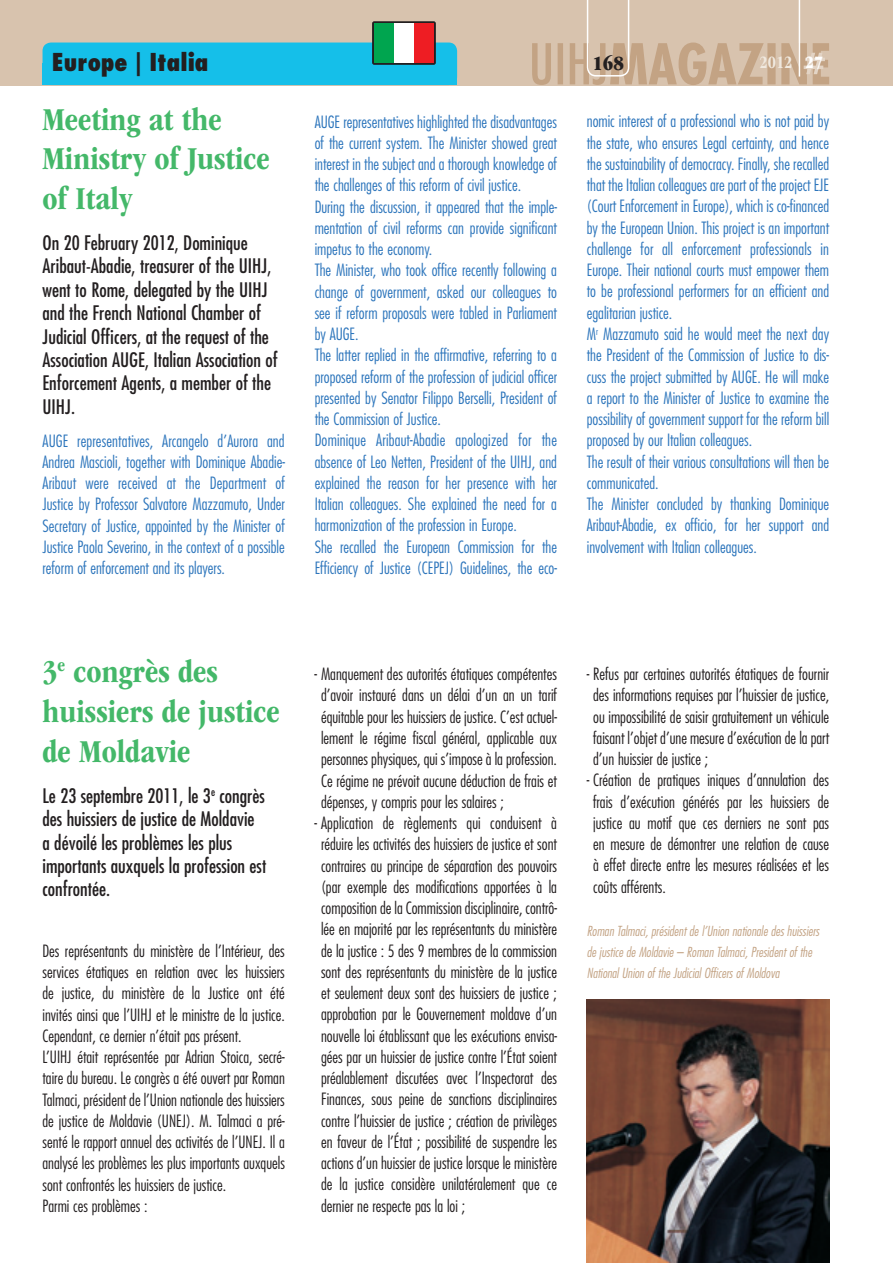
<style>
.page{position:relative;width:893px;height:1263px;background:#fff}
.page>*{position:absolute;margin:0;border:0;box-sizing:border-box;transform-origin:0 0}
.t1{font:700 condensed 33px/39.6px "ITC Garamond Std";color:#44b869}
.t2{font:800 condensed 24px "Futura Std";color:#231f20}
.t3{font:21px "ITC Garamond Std Ult Cond";color:#231f20}
.t4{font:condensed 19.5px/23.4px "Futura Std";color:#231f20}
.t5{font:700 condensed 18px "ITC Garamond Std";color:#f0e9df}
.t6{font:300 condensed 16.5px/21.3px "Futura Std";color:#231f20;text-align:justify}
.t7{font:300 condensed 16.5px/21.3px "Futura Std";color:#2e76bc}
.t8{font:italic 300 condensed 13.5px/21.3px "Futura Std";color:#c3a384}
.s1{font-family:"ITC Garamond Std Ult Cond";font-weight:400;font-stretch:normal;color:#fff}
</style>
<div class="page">
<div style="left:0;top:0;width:893px;height:85px;background:#d8c3ae"></div>
<svg style="left:532px;top:0;width:297px;height:85px"></svg>
<img style="left:587px;top:999px;width:242px;height:264px">
<div style="left:43px;top:43px;width:414px;height:42px;background:#15bfe9;border-radius:9px"></div>
<div style="left:372px;top:21px;width:64px;height:44px;background:#231f20;border-radius:2px"></div>
<div style="left:374px;top:23px;width:60px;height:40px;background:#fff"></div>
<div style="left:374px;top:23px;width:20px;height:40px;background:#00a54f"></div>
<div style="left:414px;top:23px;width:20px;height:40px;background:#ee1d23"></div>
<h2 class="t2" style="left:52px;top:47px;width:158px">Europe | Italia</h2>
<h1 class="t1" style="left:43px;top:99px;width:229px">Meeting at the<br>Ministry of Justice of Italy</h1>
<p class="t4" style="left:43px;top:231px;width:237px">On 20 February 2012, Dominique<br>Aribaut-Abadie, treasurer of the UIHJ, went to Rome, delegated by the UIHJ and the French National Chamber of<br>Judicial Officers, at the request of the<br>Association AUGE, Italian Association of<br>Enforcement Agents, a member of the<br>UIHJ.</p>
<p class="t7" style="left:43px;top:430px;width:244px;text-align:justify">AUGE representatives, Arcangelo d’Aurora and Andrea Mascioli, together with Dominique Abadie-Aribaut were received at the Department of Justice by Professor Salvatore Mazzamuto, Under Secretary of Justice, appointed by the Minister of Justice Paola Severino, in the context of a possible reform of enforcement and its players.</p>
<p class="t3" style="left:592px;top:51px;width:33px">168</p>
<p class="t5" style="left:759px;top:52px;width:65px">2012 <span class="s1">27</span></p>
<p class="t7" style="left:315px;top:111px;width:244px">AUGE representatives highlighted the disadvantages of the current system. The Minister showed great interest in the subject and a thorough knowledge of the challenges of this reform of civil justice.<br>During the discussion, it appeared that the imple&shy;mentation of civil reforms can provide significant impetus to the economy.<br>The Minister, who took office recently following a change of government, asked our colleagues to see if reform proposals were tabled in Parliament by AUGE.<br>The latter replied in the affirmative, referring to a proposed reform of the profession of judicial officer presented by Senator Filippo Berselli, President of the Commission of Justice.<br>Dominique Aribaut-Abadie apologized for the absence of Leo Netten, President of the UIHJ, and explained the reason for her presence with her Italian colleagues. She explained the need for a harmonization of the profession in Europe.<br>She recalled the European Commission for the Efficiency of Justice (CEPEJ) Guidelines, the eco-</p>
<p class="t7" style="left:587px;top:111px;width:244px">nomic interest of a professional who is not paid by the state, who ensures Legal certainty, and hence the sustainability of democracy. Finally, she recalled that the Italian colleagues are part of the project EJE (Court Enforcement in Europe), which is co-financed by the European Union. This project is an important challenge for all enforcement professionals in Europe. Their national courts must empower them to be professional performers for an efficient and egalitarian justice.<br>M<sup>r</sup> Mazzamuto said he would meet the next day the President of the Commission of Justice to dis&shy;cuss the project submitted by AUGE. He will make a report to the Minister of Justice to examine the possibility of government support for the reform bill proposed by our Italian colleagues.<br>The result of their various consultations will then be communicated.<br>The Minister concluded by thanking Dominique Aribaut-Abadie, ex officio, for her support and involvement with Italian colleagues.</p>
<h1 class="t1" style="left:43px;top:652px;width:239px">3<sup>e</sup> congrès des huissiers de justice de Moldavie</h1>
<p class="t4" style="left:43px;top:784px;width:225px">Le 23 septembre 2011, le 3<sup>e</sup> congrès des huissiers de justice de Moldavie a dévoilé les problèmes les plus importants auxquels la profession est confrontée.</p>
<p class="t6" style="left:43px;top:940px;width:244px;text-align:left">Des représentants du ministère de l’Intérieur, des services étatiques en relation avec les huissiers de justice, du ministère de la Justice ont été invités ainsi que l’UIHJ et le ministre de la justice.<br>Cependant, ce dernier n’était pas présent.<br>L’UIHJ était représentée par Adrian Stoica, secré&shy;taire du bureau. Le congrès a été ouvert par Roman Talmaci, président de l’Union nationale des huissiers de justice de Moldavie (UNEJ). M. Talmaci a pré&shy;senté le rapport annuel des activités de l’UNEJ. Il a analysé les problèmes les plus importants auxquels sont confrontés les huissiers de justice.<br>Parmi ces problèmes :</p>
<p class="t6" style="left:321px;top:663px;width:238px;text-indent:-6px">- Manquement des autorités étatiques compétentes d’avoir instauré dans un délai d’un an un tarif équitable pour les huissiers de justice. C’est actuel&shy;lement le régime fiscal général, applicable aux personnes physiques, qui s’impose à la profession.<br>Ce régime ne prévoit aucune déduction de frais et dépenses, y compris pour les salaires ;</p>
<p class="t6" style="left:321px;top:812px;width:238px;text-indent:-6px">- Application de règlements qui conduisent à réduire les activités des huissiers de justice et sont contraires au principe de séparation des pouvoirs (par exemple des modifications apportées à la composition de la Commission disciplinaire, contrô&shy;lée en majorité par les représentants du ministère de la justice : 5 des 9 membres de la commission sont des représentants du ministère de la justice et seulement deux sont des huissiers de justice ; approbation par le Gouvernement moldave d’un nouvelle loi établissant que les exécutions envisa&shy;gées par un huissier de justice contre l’État soient préalablement discutées avec l’Inspectorat des Finances, sous peine de sanctions disciplinaires contre l’huissier de justice ; création de privilèges en faveur de l’État ; possibilité de suspendre les actions d’un huissier de justice lorsque le ministère de la justice considère unilatéralement que ce dernier ne respecte pas la loi ;</p>
<p class="t6" style="left:593px;top:663px;width:238px;text-indent:-6px">- Refus par certaines autorités étatiques de fournir des informations requises par l’huissier de justice, ou impossibilité de saisir gratuitement un véhicule faisant l’objet d’une mesure d’exécution de la part d’un huissier de justice ;</p>
<p class="t6" style="left:593px;top:769px;width:238px;text-indent:-6px">- Création de pratiques iniques d’annulation des frais d’exécution générés par les huissiers de justice au motif que ces derniers ne sont pas en mesure de démontrer une relation de cause à effet directe entre les mesures réalisées et les coûts afférents.</p>
<p class="t8" style="left:587px;top:920px;width:234px">Roman Talmaci, président de l’Union nationale des huissiers de justice de Moldavie – Roman Talmaci, President of the<br>National Union of the Judicial Officers of Moldova</p>
</div>
